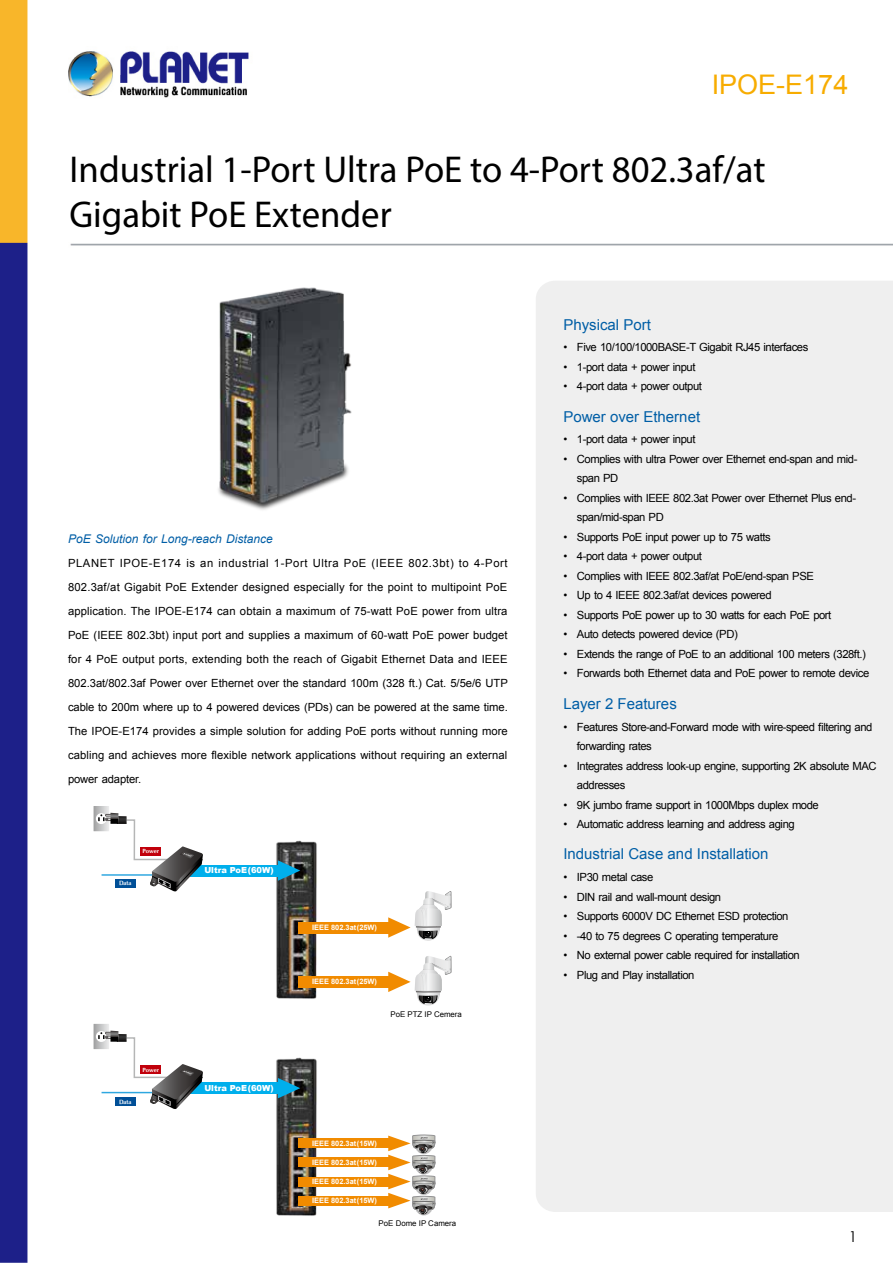
<style>
.page{position:relative;width:893px;height:1263px;background:#fff}
.page>*{position:absolute;margin:0;border:0;box-sizing:border-box;transform-origin:0 0}
.t1{font:37.5px/45px "Myriad Pro";color:#000}
.t2{font:27px "Arial";color:#f7ac00}
.t3{font:15px "Arial";color:#005ea6}
.t4{font:15px "Century Gothic";color:#000}
.t5{font:italic 12px "Arial";color:#005ea6}
.t6{font:11.25px/24px "Arial";letter-spacing:-.04em;color:#000}
.t7{font:900 8.25px "Arial";color:#fff}
.t8{font:7.8px "Arial";color:#000}
.t9{font:700 7.5px "Arial";color:#fff}
.t10{font:700 6px "CG Omega";color:#fff}
</style>
<div class="page">
<img style="left:0;top:0;width:893px;height:1263px">
<div style="left:536px;top:281px;width:357px;height:931px;background:#efefef"></div>
<img style="left:270px;top:836px;width:53px;height:169px">
<img style="left:270px;top:1053px;width:53px;height:169px">
<div style="left:187px;top:865px;width:96px;height:11px;background:#00afec"></div>
<svg style="left:278px;top:860px;width:22px;height:21px"></svg>
<svg style="left:94px;top:806px;width:109px;height:86px"></svg>
<div style="left:298px;top:922px;width:95px;height:11px;background:#f18b00"></div>
<div style="left:298px;top:976px;width:95px;height:11px;background:#f18b00"></div>
<div style="left:187px;top:1082px;width:96px;height:12px;background:#00afec"></div>
<svg style="left:278px;top:1078px;width:22px;height:20px"></svg>
<div style="left:298px;top:1138px;width:95px;height:10px;background:#f18b00"></div>
<div style="left:298px;top:1157px;width:95px;height:10px;background:#f18b00"></div>
<div style="left:298px;top:1176px;width:95px;height:10px;background:#f18b00"></div>
<div style="left:298px;top:1196px;width:95px;height:9px;background:#f18b00"></div>
<svg style="left:388px;top:1135px;width:47px;height:80px"></svg>
<div style="left:141px;top:847px;width:20px;height:8px;background:#c1000b"></div>
<div style="left:115px;top:879px;width:21px;height:8px;background:#004f97"></div>
<svg style="left:388px;top:891px;width:63px;height:49px"></svg>
<svg style="left:388px;top:956px;width:63px;height:49px"></svg>
<svg style="left:94px;top:1024px;width:109px;height:86px"></svg>
<img style="left:200px;top:269px;width:170px;height:253px">
<h2 class="t2" style="left:712px;top:67px;width:138px">IPOE-E174</h2>
<h1 class="t1" style="left:69px;top:147px;width:698px">Industrial 1-Port Ultra PoE to 4-Port 802.3af/at<br>Gigabit PoE Extender</h1>
<p class="t5" style="left:68px;top:531px;width:206px">PoE Solution for Long-reach Distance</p>
<p class="t6" style="left:68px;top:551px;width:441px;text-align:justify">PLANET IPOE-E174 is an industrial 1-Port Ultra PoE (IEEE 802.3bt) to 4-Port 802.3af/at Gigabit PoE Extender designed especially for the point to multipoint PoE application. The IPOE-E174 can obtain a maximum of 75-watt PoE power from ultra PoE (IEEE 802.3bt) input port and supplies a maximum of 60-watt PoE power budget for 4 PoE output ports, extending both the reach of Gigabit Ethernet Data and IEEE 802.3at/802.3af Power over Ethernet over the standard 100m (328 ft.) Cat. 5/5e/6 UTP cable to 200m where up to 4 powered devices (PDs) can be powered at the same time.<br>The IPOE-E174 provides a simple solution for adding PoE ports without running more cabling and achieves more flexible network applications without requiring an external power adapter.</p>
<p class="t10" style="left:119px;top:879px;width:14px">Data</p>
<p class="t10" style="left:143px;top:847px;width:18px">Power</p>
<p class="t10" style="left:119px;top:1098px;width:14px">Data</p>
<p class="t10" style="left:143px;top:1066px;width:18px">Power</p>
<p class="t7" style="left:204px;top:864px;width:71px">Ultra PoE(60W)</p>
<p class="t7" style="left:204px;top:1082px;width:71px">Ultra PoE(60W)</p>
<p class="t9" style="left:312px;top:922px;width:66px">IEEE 802.3at(25W)</p>
<p class="t9" style="left:312px;top:977px;width:66px">IEEE 802.3at(25W)</p>
<p class="t8" style="left:390px;top:1009px;width:73px">PoE PTZ IP Cemera</p>
<p class="t9" style="left:312px;top:1138px;width:66px">IEEE 802.3at(15W)</p>
<p class="t9" style="left:312px;top:1157px;width:66px">IEEE 802.3at(15W)</p>
<p class="t9" style="left:312px;top:1176px;width:66px">IEEE 802.3at(15W)</p>
<p class="t9" style="left:312px;top:1195px;width:66px">IEEE 802.3at(15W)</p>
<p class="t8" style="left:379px;top:1218px;width:79px">PoE Dome IP Camera</p>
<h3 class="t3" style="left:563px;top:315px;width:89px">Physical Port</h3>
<p class="t6" style="left:563px;top:336px;width:246px">• Five 10/100/1000BASE-T Gigabit RJ45 interfaces</p>
<p class="t6" style="left:563px;top:355px;width:134px">• 1-port data + power input</p>
<p class="t6" style="left:563px;top:375px;width:140px">• 4-port data + power output</p>
<h3 class="t3" style="left:563px;top:407px;width:138px">Power over Ethernet</h3>
<p class="t6" style="left:563px;top:428px;width:134px">• 1-port data + power input</p>
<p class="t6" style="left:577px;top:449px;width:282px;line-height:19.5px;text-indent:-14px">• Complies with ultra Power over Ethernet end-span and mid&shy;span PD</p>
<p class="t6" style="left:577px;top:488px;width:281px;line-height:19.5px;text-indent:-14px">• Complies with IEEE 802.3at Power over Ethernet Plus end&shy;span/mid-span PD</p>
<p class="t6" style="left:563px;top:525px;width:209px">• Supports PoE input power up to 75 watts</p>
<p class="t6" style="left:563px;top:545px;width:140px">• 4-port data + power output</p>
<p class="t6" style="left:563px;top:564px;width:252px">• Complies with IEEE 802.3af/at PoE/end-span PSE</p>
<p class="t6" style="left:563px;top:584px;width:210px">• Up to 4 IEEE 802.3af/at devices powered</p>
<p class="t6" style="left:563px;top:603px;width:269px">• Supports PoE power up to 30 watts for each PoE port</p>
<p class="t6" style="left:563px;top:623px;width:176px">• Auto detects powered device (PD)</p>
<p class="t6" style="left:563px;top:642px;width:304px">• Extends the range of PoE to an additional 100 meters (328ft.)</p>
<p class="t6" style="left:563px;top:662px;width:307px">• Forwards both Ethernet data and PoE power to remote device</p>
<h3 class="t3" style="left:563px;top:694px;width:115px">Layer 2 Features</h3>
<p class="t6" style="left:577px;top:717px;width:297px;line-height:19.5px;text-indent:-13px">• Features Store-and-Forward mode with wire-speed filtering and forwarding rates</p>
<p class="t6" style="left:577px;top:756px;width:301px;line-height:19.5px;text-indent:-14px">• Integrates address look-up engine, supporting 2K absolute MAC addresses</p>
<p class="t6" style="left:563px;top:793px;width:257px">• 9K jumbo frame support in 1000Mbps duplex mode</p>
<p class="t6" style="left:563px;top:812px;width:233px">• Automatic address learning and address aging</p>
<h3 class="t3" style="left:563px;top:844px;width:207px">Industrial Case and Installation</h3>
<p class="t6" style="left:563px;top:865px;width:91px">• IP30 metal case</p>
<p class="t6" style="left:563px;top:885px;width:159px">• DIN rail and wall-mount design</p>
<p class="t6" style="left:563px;top:904px;width:227px">• Supports 6000V DC Ethernet ESD protection</p>
<p class="t6" style="left:563px;top:924px;width:216px">• -40 to 75 degrees C operating temperature</p>
<p class="t6" style="left:563px;top:943px;width:238px">• No external power cable required for installation</p>
<p class="t6" style="left:563px;top:963px;width:133px">• Plug and Play installation</p>
<h3 class="t4" style="left:849px;top:1225px;width:10px">1</h3>
</div>
